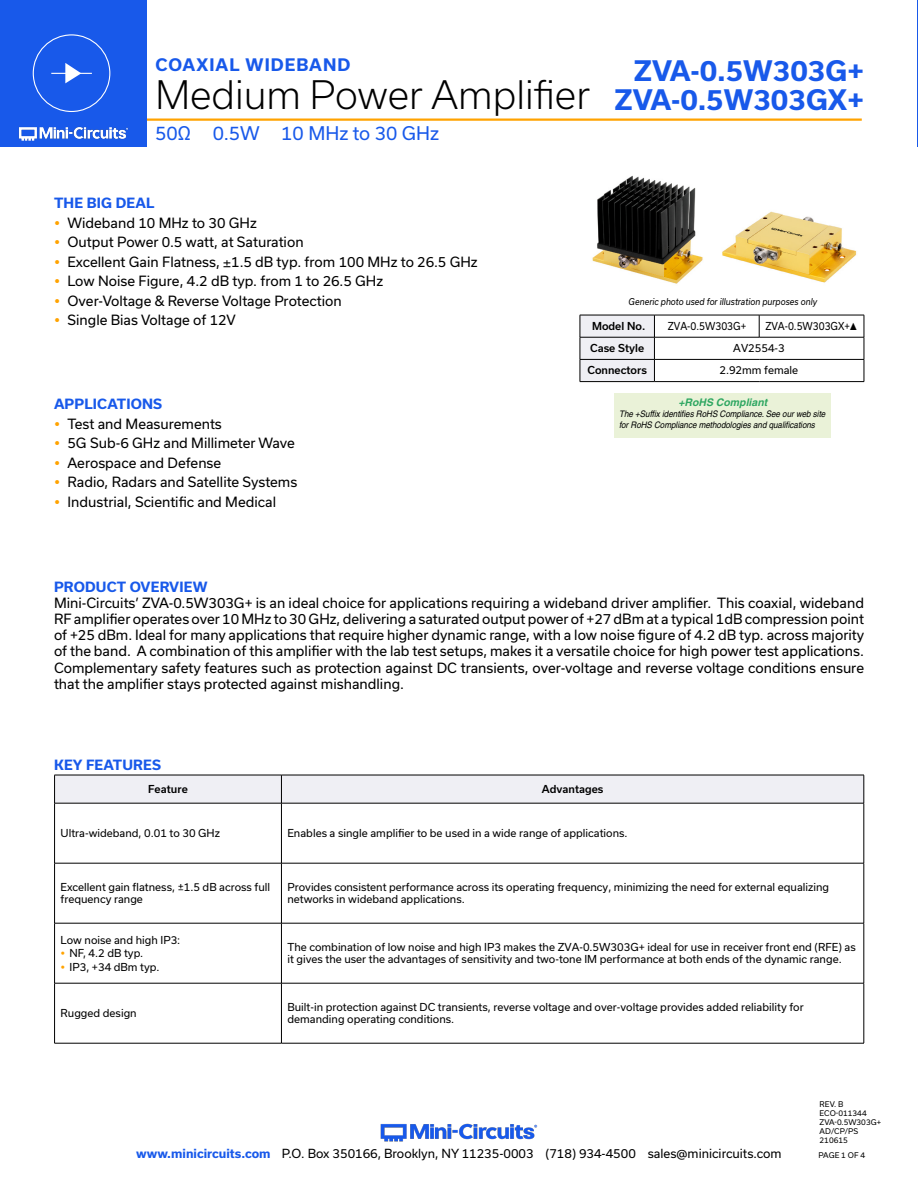
<style>
.page{position:relative;width:918px;height:1188px;background:#fff}
.page>*{position:absolute;margin:0;border:0;box-sizing:border-box;transform-origin:0 0}
.t1{font:300 37.5px "Usual";color:#000}
.t2{font:700 27px/28.5px "Usual";color:#1859ea;text-align:right}
.Frequency{font:18px "Usual";color:#1859ea}
.t3{font:700 16.5px "Usual";letter-spacing:.065em;color:#1859ea}
.Regular_Copy{font:13.5px/16.2px "Usual";color:#000;text-align:justify}
.Blue_Headers{font:700 13.5px "Usual";letter-spacing:.015em;color:#1859ea}
.t4{font:12px "Usual";color:#000}
.Table_Body_Left_Just{font:10.5px/12.6px "Usual";color:#000}
.Table_Header_Center{font:500 10.5px "Usual";color:#000}
.Table_Body_Left_Just-2{font:10.5px "Usual";color:#000;scale:.9 1}
.t5{font:italic 700 10.5px "Helvetica";color:rgb(0 148 68/.8)}
.Table_Header_Center-2{font:10.5px "Usual";color:#000}
.t6{font:italic 9px/10.8px "Helvetica";letter-spacing:-.005em;color:#000;scale:.9 1}
.t7{font:italic 9px "Usual";color:#000;scale:.9 1}
.Revision{font:7.5px "Usual";color:#000}
.s1{font-family:"Helvetica"}
.s2{font-family:"Arial Narrow"}
.s3{font-weight:700;color:#1859ea}
</style>
<div class="page">
<img style="left:380px;top:1123px;width:158px;height:19px">
<hr style="left:129px;top:118px;width:733px;height:3px;background:#ffa300">
<div style="left:0;top:0;width:147px;height:147px;background:#1859ea"></div>
<hr style="left:917px;top:0;width:1px;height:147px;background:#1859ea">
<img style="left:18px;top:126px;width:111px;height:15px">
<div style="left:33px;top:34px;width:77px;height:78px;border:1px solid #fff;border-radius:50%"></div>
<hr style="left:51px;top:73px;width:41px;height:1px;background:#fff">
<svg style="left:65px;top:63px;width:16px;height:20px"></svg>
<div style="left:615px;top:393px;width:216px;height:45px;background:#eaf2d8"></div>
<svg style="left:54px;top:775px;width:811px;height:28px"></svg>
<hr style="left:54px;top:803px;width:227px;height:1px;background:#000">
<hr style="left:54px;top:803px;width:1px;height:60px;background:#000">
<hr style="left:281px;top:803px;width:583px;height:1px;background:#000">
<hr style="left:281px;top:803px;width:1px;height:60px;background:#000">
<hr style="left:864px;top:803px;width:1px;height:60px;background:#000">
<hr style="left:54px;top:863px;width:227px;height:1px;background:#000">
<hr style="left:54px;top:863px;width:1px;height:60px;background:#000">
<hr style="left:281px;top:863px;width:583px;height:1px;background:#000">
<hr style="left:281px;top:863px;width:1px;height:60px;background:#000">
<hr style="left:864px;top:863px;width:1px;height:60px;background:#000">
<hr style="left:54px;top:923px;width:227px;height:1px;background:#000">
<hr style="left:54px;top:923px;width:1px;height:60px;background:#000">
<hr style="left:281px;top:923px;width:583px;height:1px;background:#000">
<hr style="left:281px;top:923px;width:1px;height:60px;background:#000">
<hr style="left:864px;top:923px;width:1px;height:60px;background:#000">
<hr style="left:54px;top:983px;width:227px;height:1px;background:#000">
<hr style="left:54px;top:983px;width:1px;height:60px;background:#000">
<hr style="left:281px;top:983px;width:583px;height:1px;background:#000">
<hr style="left:281px;top:983px;width:1px;height:60px;background:#000">
<hr style="left:864px;top:983px;width:1px;height:60px;background:#000">
<hr style="left:54px;top:1043px;width:227px;height:1px;background:#000">
<hr style="left:281px;top:1043px;width:583px;height:1px;background:#000">
<svg style="left:759px;top:316px;width:1px;height:21px"></svg>
<hr style="left:654px;top:315px;width:105px;height:1px;background:#000">
<hr style="left:759px;top:315px;width:105px;height:1px;background:#000">
<hr style="left:654px;top:337px;width:105px;height:1px;background:#000">
<hr style="left:759px;top:337px;width:105px;height:1px;background:#000">
<svg style="left:580px;top:315px;width:75px;height:66px"></svg>
<hr style="left:654px;top:359px;width:105px;height:1px;background:#000">
<hr style="left:759px;top:359px;width:105px;height:1px;background:#000">
<svg style="left:864px;top:315px;width:1px;height:66px"></svg>
<hr style="left:580px;top:381px;width:74px;height:1px;background:#000">
<hr style="left:654px;top:381px;width:105px;height:1px;background:#000">
<hr style="left:759px;top:381px;width:105px;height:1px;background:#000">
<img style="left:722px;top:211px;width:135px;height:72px">
<img style="left:592px;top:175px;width:111px;height:109px">
<p class="t3" style="left:155px;top:55px;width:197px">COAXIAL WIDEBAND</p>
<h2 class="t2" style="left:615px;top:57px;width:251px">ZVA-0.5W303G+<br>ZVA-0.5W303GX+</h2>
<h1 class="t1" style="left:155px;top:73px;width:436px">Medium Power Amplifier</h1>
<p class="Frequency" style="left:155px;top:123px;width:286px">50Ω 0.5W 10 MHz to 30 GHz</p>
<p class="Blue_Headers" style="left:54px;top:195px;width:102px">THE BIG DEAL</p>
<p class="Regular_Copy" style="left:68px;top:214px;width:191px">Wideband 10 MHz to 30 GHz</p>
<p class="Regular_Copy" style="left:68px;top:234px;width:238px">Output Power 0.5 watt, at Saturation</p>
<p class="Regular_Copy" style="left:68px;top:253px;width:412px">Excellent Gain Flatness, <span class="s1">±</span>1.5 dB typ. from 100 MHz to 26.5 GHz</p>
<p class="Regular_Copy" style="left:68px;top:273px;width:317px">Low Noise Figure, 4.2 dB typ. from 1 to 26.5 GHz</p>
<p class="Regular_Copy" style="left:68px;top:292px;width:276px">Over-Voltage &amp; Reverse Voltage Protection</p>
<p class="Regular_Copy" style="left:68px;top:312px;width:170px">Single Bias Voltage of 12V</p>
<p class="Blue_Headers" style="left:54px;top:396px;width:110px">APPLICATIONS</p>
<p class="Regular_Copy" style="left:68px;top:415px;width:156px">Test and Measurements</p>
<p class="Regular_Copy" style="left:68px;top:435px;width:229px">5G Sub-6 GHz and Millimeter Wave</p>
<p class="Regular_Copy" style="left:68px;top:454px;width:155px">Aerospace and Defense</p>
<p class="Regular_Copy" style="left:68px;top:474px;width:231px">Radio, Radars and Satellite Systems</p>
<p class="Regular_Copy" style="left:68px;top:493px;width:210px">Industrial, Scientific and Medical</p>
<p class="t7" style="left:629px;top:296px;width:211px">Generic photo used for illustration purposes only</p>
<p class="Table_Header_Center" style="left:592px;top:320px;width:55px">Model No.</p>
<p class="Table_Body_Left_Just-2" style="left:668px;top:320px;width:89px">ZVA-0.5W303G+</p>
<p class="Table_Body_Left_Just-2" style="left:765px;top:320px;width:106px">ZVA-0.5W303GX+<span class="s2">▲</span></p>
<p class="Table_Header_Center" style="left:590px;top:342px;width:55px">Case Style</p>
<p class="Table_Header_Center-2" style="left:733px;top:342px;width:53px">AV2554-3</p>
<p class="Table_Header_Center" style="left:587px;top:364px;width:61px">Connectors</p>
<p class="Table_Body_Left_Just" style="left:719px;top:364px;width:80px">2.92mm female</p>
<p class="t5" style="left:678px;top:396px;width:90px">+RoHS Compliant</p>
<p class="t6" style="left:619px;top:408px;width:231px">The +Suffix identifies RoHS Compliance. See our web site for RoHS Compliance methodologies and qualifications</p>
<p class="Blue_Headers" style="left:54px;top:579px;width:155px">PRODUCT OVERVIEW</p>
<p class="Regular_Copy" style="left:54px;top:595px;width:812px">Mini-Circuits’ ZVA-0.5W303G+ is an ideal choice for applications requiring a wideband driver amplifier. This coaxial, wideband RF amplifier operates over 10 MHz to 30 GHz, delivering a saturated output power of +27 dBm at a typical 1dB compression point of +25 dBm. Ideal for many applications that require higher dynamic range, with a low noise figure of 4.2 dB typ. across majority of the band. A combination of this amplifier with the lab test setups, makes it a versatile choice for high power test applications.<br>Complementary safety features such as protection against DC transients, over-voltage and reverse voltage conditions ensure that the amplifier stays protected against mishandling.</p>
<p class="Blue_Headers" style="left:54px;top:757px;width:108px">KEY FEATURES</p>
<p class="Table_Header_Center" style="left:148px;top:783px;width:41px">Feature</p>
<p class="Table_Header_Center" style="left:542px;top:783px;width:63px">Advantages</p>
<p class="Table_Body_Left_Just" style="left:61px;top:827px;width:161px">Ultra-wideband, 0.01 to 30 GHz</p>
<p class="Table_Body_Left_Just" style="left:287px;top:827px;width:342px">Enables a single amplifier to be used in a wide range of applications.</p>
<p class="Table_Body_Left_Just" style="left:61px;top:881px;width:211px">Excellent gain flatness, ±1.5 dB across full frequency range</p>
<p class="Table_Body_Left_Just" style="left:287px;top:881px;width:543px">Provides consistent performance across its operating frequency, minimizing the need for external equalizing networks in wideband applications.</p>
<p class="Table_Body_Left_Just" style="left:61px;top:933px;width:121px">Low noise and high IP3:</p>
<p class="Table_Body_Left_Just" style="left:70px;top:947px;width:75px">NF, 4.2 dB typ.</p>
<p class="Table_Body_Left_Just" style="left:70px;top:960px;width:91px">IP3, +34 dBm typ.</p>
<p class="Table_Body_Left_Just" style="left:287px;top:941px;width:570px">The combination of low noise and high IP3 makes the ZVA-0.5W303G+ ideal for use in receiver front end (RFE) as it gives the user the advantages of sensitivity and two-tone IM performance at both ends of the dynamic range.</p>
<p class="Table_Body_Left_Just" style="left:61px;top:1007px;width:78px">Rugged design</p>
<p class="Table_Body_Left_Just" style="left:287px;top:1001px;width:518px">Built-in protection against DC transients, reverse voltage and over-voltage provides added reliability for demanding operating conditions.</p>
<p class="Revision" style="left:820px;top:1100px;width:25px">REV. B</p>
<p class="Revision" style="left:820px;top:1109px;width:49px">ECO-011344</p>
<p class="Revision" style="left:820px;top:1118px;width:63px">ZVA-0.5W303G+</p>
<p class="Revision" style="left:820px;top:1127px;width:40px">AD/CP/PS</p>
<p class="Revision" style="left:820px;top:1136px;width:30px">210615</p>
<p class="t4" style="left:136px;top:1146px;width:647px"><span class="s3">www.minicircuits.com</span> P.O. Box 350166, Brooklyn, NY 11235-0003 (718) 934-4500 sales@minicircuits.com</p>
<p class="Revision" style="left:819px;top:1151px;width:48px">PAGE 1 OF 4</p>
</div>
